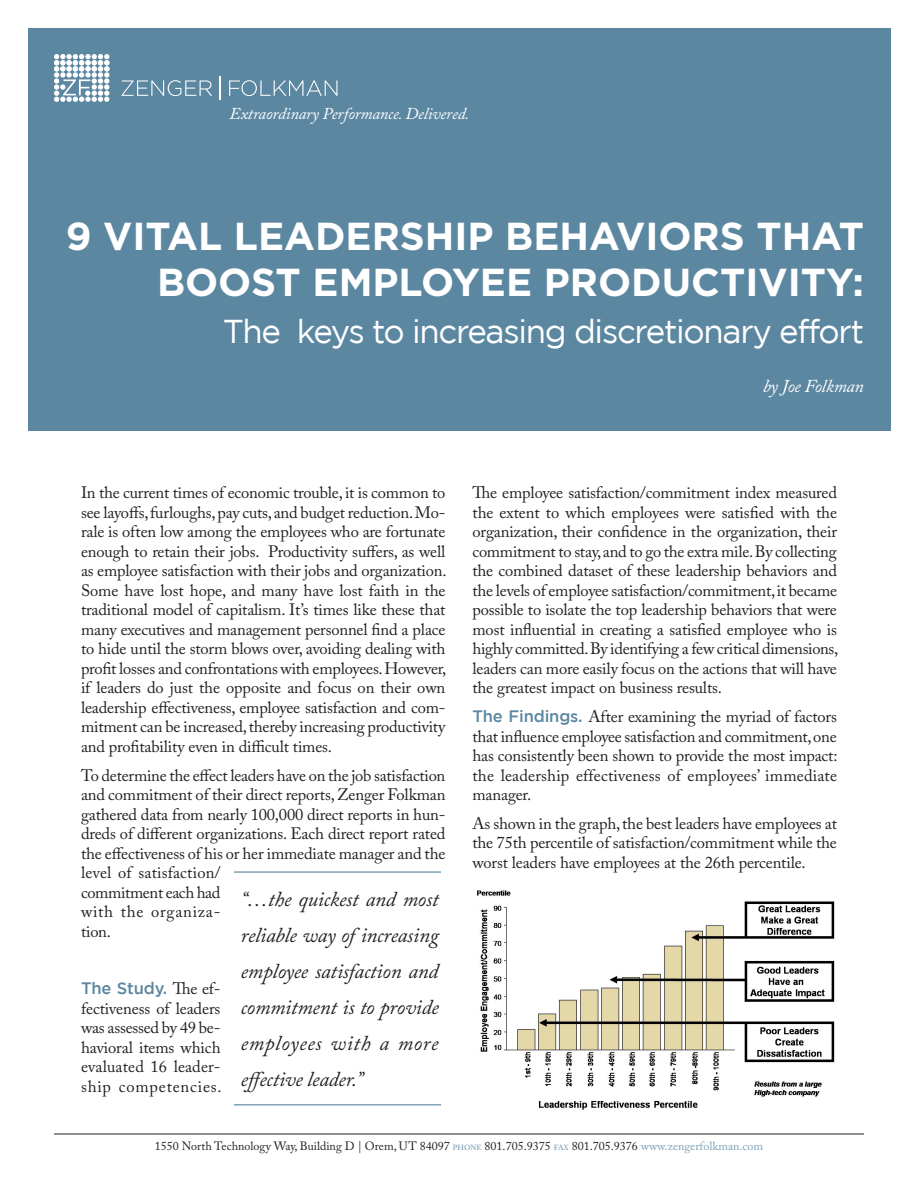
<style>
.page{position:relative;width:918px;height:1188px;background:#fff}
.page>*{position:absolute;margin:0;border:0;box-sizing:border-box;transform-origin:0 0}
.Headline{font:700 39px/46.8px "Gotham";color:#fff;text-align:right}
.Subheadline{font:33px "Gotham";letter-spacing:-.04em;color:#fff}
.Side_Quote{font:italic 21px/36px "Adobe Caslon Pro";letter-spacing:-.01em;color:#231f20;text-align:justify}
.Byline{font:italic 18px "Adobe Caslon Pro";letter-spacing:-.01em;color:#fff}
.Body_text{font:16.5px/19.5px "Adobe Caslon Pro";letter-spacing:-.01em;color:#231f20;text-align:justify}
.Body_text-2{font:italic 16.5px "Adobe Caslon Pro";letter-spacing:-.01em;color:#fff}
.t1{font:12px "Adobe Caslon Pro";color:#231f20}
.s1{font-family:"Gotham";font-weight:500;color:#5c87a1}
.s2{font-weight:600;font-size:7.5px;color:#7ea1b7}
.s3{color:#7ea1b7}
</style>
<div class="page">
<div style="left:28px;top:28px;width:863px;height:402px;background:#5c87a1"></div>
<svg style="left:54px;top:54px;width:56px;height:48px"></svg>
<svg style="left:121px;top:80px;width:91px;height:16px"></svg>
<svg style="left:229px;top:80px;width:108px;height:16px"></svg>
<svg style="left:219px;top:76px;width:1px;height:24px"></svg>
<hr style="left:54px;top:1134px;width:810px;height:1px;background:#231f20">
<img style="left:477px;top:890px;width:357px;height:220px">
<hr style="left:234px;top:871px;width:207px;height:2px;background:#7ea1b7">
<hr style="left:234px;top:1104px;width:207px;height:2px;background:#7ea1b7">
<p class="Body_text-2" style="left:230px;top:103px;width:241px">Extraordinary Performance. Delivered.</p>
<p class="Headline" style="left:66px;top:211px;width:800px">9 VITAL LEADERSHIP BEHAVIORS THAT<br>BOOST EMPLOYEE PRODUCTIVITY:</p>
<p class="Subheadline" style="left:223px;top:313px;width:643px">The keys to increasing discretionary effort</p>
<p class="Byline" style="left:763px;top:375px;width:102px">by Joe Folkman</p>
<p class="Body_text" style="left:81px;top:483px;width:367px">In the current times of economic trouble, it is common to see layoffs, furloughs, pay cuts, and budget reduction. Mo&shy;rale is often low among the employees who are fortunate enough to retain their jobs. Productivity suffers, as well as employee satisfaction with their jobs and organization.<br>Some have lost hope, and many have lost faith in the traditional model of capitalism. It’s times like these that many executives and management personnel find a place to hide until the storm blows over, avoiding dealing with profit losses and confrontations with employees. However, if leaders do just the opposite and focus on their own leadership effectiveness, employee satisfaction and com&shy;mitment can be increased, thereby increasing productivity and profitability even in difficult times.</p>
<p class="Body_text" style="left:81px;top:765px;width:366px;text-align:left">To determine the effect leaders have on the job satisfaction and commitment of their direct reports, Zenger Folkman gathered data from nearly 100,000 direct reports in hun&shy;dreds of different organizations. Each direct report rated the effectiveness of his or her immediate manager and the level of satisfaction/<br>commitment each had<br>with the organiza-<br>tion.</p>
<p class="Side_Quote" style="left:241px;top:881px;width:200px">“…the quickest and most reliable way of increasing employee satisfaction and commitment is to provide employees with a more effective leader.”</p>
<p class="Body_text" style="left:81px;top:979px;width:142px"><span class="s1">The Study.</span> The ef&shy;fectiveness of leaders was assessed by 49 be&shy;havioral items which evaluated 16 leader&shy;ship competencies.</p>
<p class="Body_text" style="left:472px;top:483px;width:367px">The employee satisfaction/commitment index measured the extent to which employees were satisfied with the organization, their confidence in the organization, their commitment to stay, and to go the extra mile. By collecting the combined dataset of these leadership behaviors and the levels of employee satisfaction/commitment, it became possible to isolate the top leadership behaviors that were most influential in creating a satisfied employee who is highly committed. By identifying a few critical dimensions, leaders can more easily focus on the actions that will have the greatest impact on business results.</p>
<p class="Body_text" style="left:472px;top:707px;width:367px"><span class="s1">The Findings.</span> After examining the myriad of factors that influence employee satisfaction and commitment, one has consistently been shown to provide the most impact: the leadership effectiveness of employees’ immediate manager.</p>
<p class="Body_text" style="left:472px;top:813px;width:366px">As shown in the graph, the best leaders have employees at the 75th percentile of satisfaction/commitment while the worst leaders have employees at the 26th percentile.</p>
<p class="t1" style="left:155px;top:1139px;width:610px">1550 North Technology Way, Building D | Orem, UT 84097 <span class="s2">PHONE</span> 801.705.9375 <span class="s2">FAX</span> 801.705.9376 <span class="s3">www.zengerfolkman.com</span></p>
</div>
